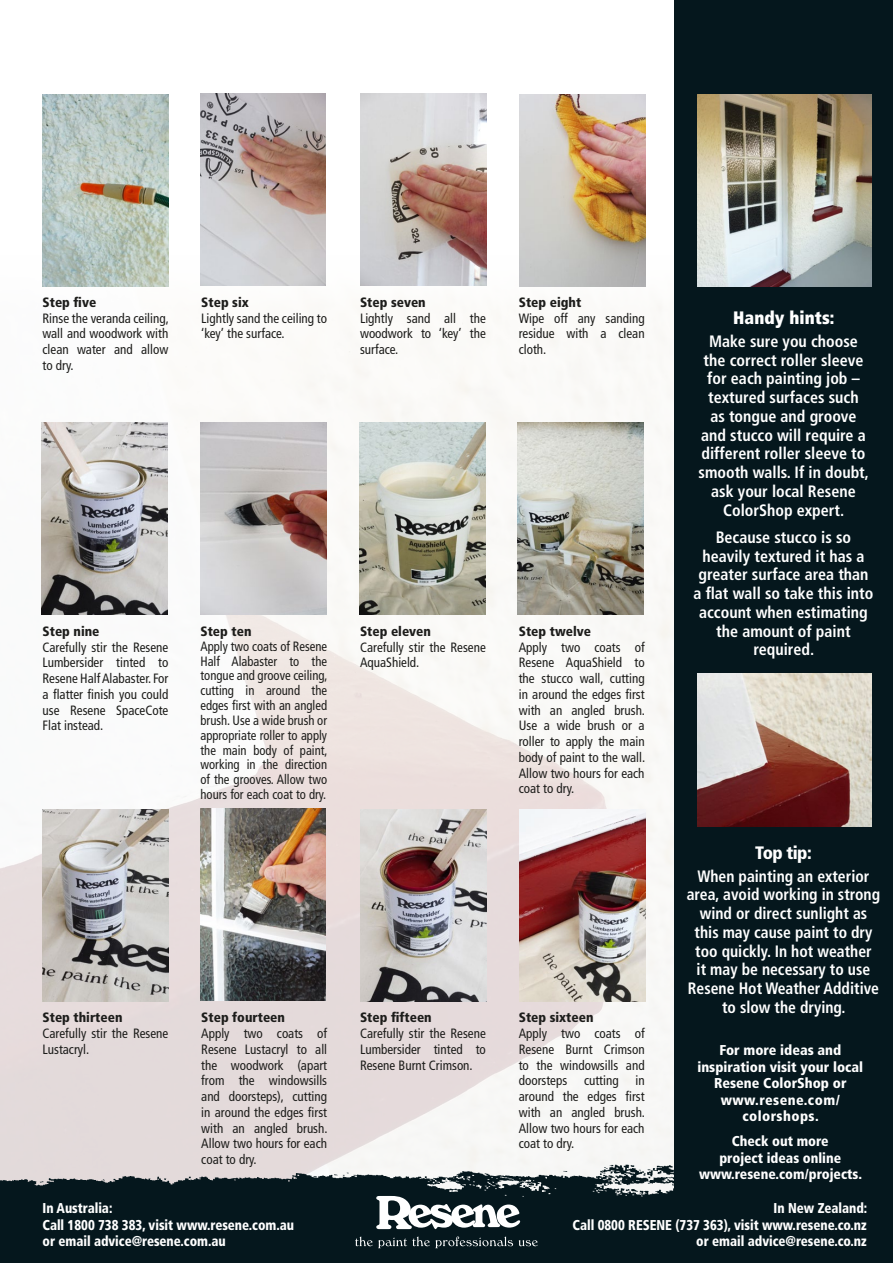
<style>
.page{position:relative;width:893px;height:1263px;background:#fff}
.page>*{position:absolute;margin:0;border:0;box-sizing:border-box;transform-origin:0 0}
.t1{font:900 condensed 18px "Frutiger";letter-spacing:.005em;color:#fff}
.t2{font:900 condensed 18px "Frutiger";letter-spacing:-.03em;color:#fff}
.t3{font:700 condensed 16.5px/18.8px "Frutiger";color:#fff;text-align:center}
.t4{font:700 condensed 16.5px/18.8px "Frutiger";color:#fff;text-align:center;scale:.95 1}
.t5{font:900 condensed 14.25px/16.5px "Frutiger";color:#fff;scale:.92 1}
.t6{font:900 condensed 14.25px/16.5px "Frutiger";color:#fff;text-align:center}
.t7{font:condensed 13.5px/15.8px "Frutiger";color:#1d1d1b;text-align:justify}
.t8{font:condensed 13.5px/14.9px "Frutiger";color:#1d1d1b;text-align:justify;scale:.94 1}
.t9{font:900 condensed 13.5px "Frutiger";color:#1d1d1b}
</style>
<div class="page">
<img style="left:0;top:244px;width:674px;height:917px">
<div style="left:674px;top:0;width:219px;height:1263px;background:#05171d"></div>
<svg style="left:486px;top:144px;width:1px;height:34px"></svg>
<img style="left:0;top:1161px;width:674px;height:102px">
<img style="left:42px;top:423px;width:126px;height:192px">
<img style="left:200px;top:423px;width:126px;height:192px">
<img style="left:518px;top:423px;width:126px;height:192px">
<img style="left:360px;top:423px;width:126px;height:192px">
<img style="left:43px;top:810px;width:125px;height:192px">
<img style="left:200px;top:809px;width:126px;height:192px">
<img style="left:361px;top:809px;width:125px;height:192px">
<img style="left:519px;top:810px;width:126px;height:192px">
<img style="left:697px;top:94px;width:175px;height:192px">
<img style="left:697px;top:674px;width:175px;height:152px">
<img style="left:43px;top:94px;width:125px;height:192px">
<img style="left:200px;top:93px;width:126px;height:192px">
<img style="left:361px;top:94px;width:125px;height:192px">
<img style="left:519px;top:94px;width:126px;height:192px">
<svg style="left:376px;top:1196px;width:144px;height:33px"></svg>
<svg style="left:355px;top:1236px;width:183px;height:12px;background:#2e3d42"></svg>
<p class="t9" style="left:43px;top:294px;width:55px">Step five</p>
<p class="t7" style="left:43px;top:310px;width:128px">Rinse the veranda ceiling, wall and woodwork with clean water and allow to dry.</p>
<h1 class="t1" style="left:733px;top:307px;width:103px">Handy hints:</h1>
<p class="t9" style="left:201px;top:294px;width:49px">Step six</p>
<p class="t7" style="left:201px;top:310px;width:127px">Lightly sand the ceiling to ‘key’ the surface.</p>
<p class="t9" style="left:519px;top:294px;width:64px">Step eight</p>
<p class="t7" style="left:519px;top:310px;width:127px">Wipe off any sanding residue with a clean cloth.</p>
<p class="t9" style="left:360px;top:294px;width:67px">Step seven</p>
<p class="t7" style="left:360px;top:310px;width:127px">Lightly sand all the woodwork to ‘key’ the surface.</p>
<p class="t3" style="left:698px;top:332px;width:172px">Make sure you choose the correct roller sleeve for each painting job – textured surfaces such<br>as tongue and groove and stucco will require a different roller sleeve to smooth walls. If in doubt, ask your local Resene<br>ColorShop expert.</p>
<p class="t3" style="left:693px;top:528px;width:181px">Because stucco is so heavily textured it has a greater surface area than a flat wall so take this into account when estimating the amount of paint required.</p>
<p class="t9" style="left:43px;top:623px;width:59px">Step nine</p>
<p class="t7" style="left:43px;top:639px;width:127px">Carefully stir the Resene Lumbersider tinted to Resene Half Alabaster. For a flatter finish you could use Resene SpaceCote Flat instead.</p>
<p class="t9" style="left:360px;top:623px;width:73px">Step eleven</p>
<p class="t7" style="left:360px;top:639px;width:127px">Carefully stir the Resene<br>AquaShield.</p>
<p class="t9" style="left:519px;top:623px;width:74px">Step twelve</p>
<p class="t7" style="left:519px;top:639px;width:128px">Apply two coats of Resene AquaShield to the stucco wall, cutting in around the edges first with an angled brush.<br>Use a wide brush or a roller to apply the main body of paint to the wall.<br>Allow two hours for each coat to dry.</p>
<p class="t9" style="left:200px;top:623px;width:53px">Step ten</p>
<p class="t8" style="left:200px;top:639px;width:137px">Apply two coats of Resene Half Alabaster to the tongue and groove ceiling, cutting in around the edges first with an angled brush. Use a wide brush or appropriate roller to apply the main body of paint, working in the direction of the grooves. Allow two hours for each coat to dry.</p>
<p class="t9" style="left:43px;top:1009px;width:82px">Step thirteen</p>
<p class="t7" style="left:43px;top:1025px;width:127px">Carefully stir the Resene<br>Lustacryl.</p>
<p class="t9" style="left:201px;top:1009px;width:85px">Step fourteen</p>
<p class="t7" style="left:201px;top:1025px;width:128px">Apply two coats of Resene Lustacryl to all the woodwork (apart from the windowsills and doorsteps), cutting in around the edges first with an angled brush.<br>Allow two hours for each coat to dry.</p>
<p class="t9" style="left:360px;top:1009px;width:73px">Step fifteen</p>
<p class="t7" style="left:360px;top:1025px;width:127px">Carefully stir the Resene Lumbersider tinted to Resene Burnt Crimson.</p>
<p class="t9" style="left:519px;top:1009px;width:76px">Step sixteen</p>
<p class="t7" style="left:519px;top:1025px;width:128px">Apply two coats of Resene Burnt Crimson to the windowsills and doorsteps cutting in around the edges first with an angled brush.<br>Allow two hours for each coat to dry.</p>
<h1 class="t2" style="left:755px;top:842px;width:58px">Top tip:</h1>
<p class="t4" style="left:687px;top:867px;width:205px">When painting an exterior area, avoid working in strong wind or direct sunlight as this may cause paint to dry too quickly. In hot weather<br>it may be necessary to use<br>Resene Hot Weather Additive to slow the drying.</p>
<p class="t6" style="left:697px;top:1042px;width:167px">For more ideas and inspiration visit your local<br>Resene ColorShop or www.resene.com/ colorshops.</p>
<p class="t6" style="left:699px;top:1133px;width:165px">Check out more<br>project ideas online www.resene.com/projects.</p>
<p class="t5" style="left:43px;top:1200px;width:275px">In Australia:<br>Call 1800 738 383, visit www.resene.com.au or email advice@resene.com.au</p>
<p class="t5" style="left:573px;top:1200px;width:322px;text-align:right">In New Zealand:<br>Call 0800 RESENE (737 363), visit www.resene.co.nz or email advice@resene.co.nz</p>
</div>
